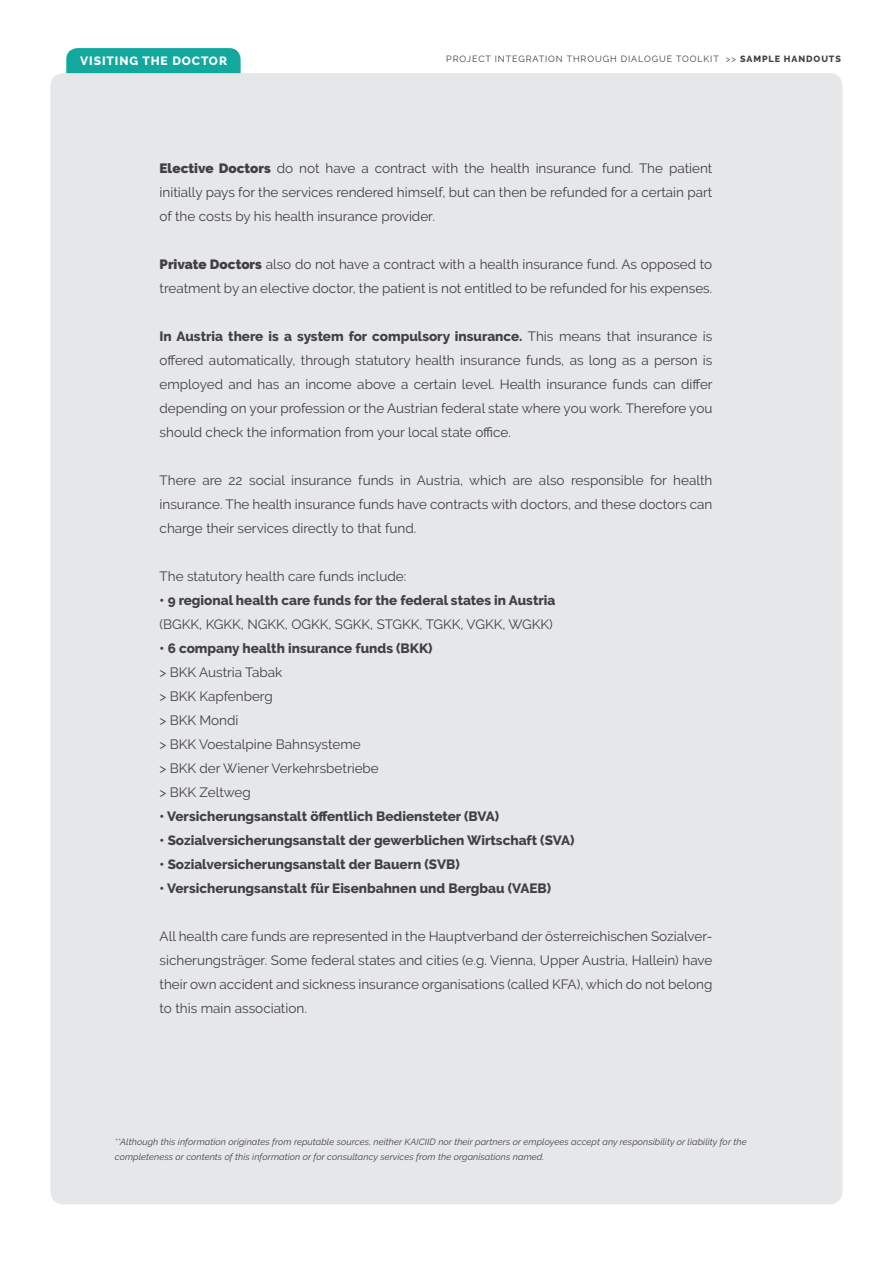
<style>
.page{position:relative;width:893px;height:1263px;background:#fff}
.page>*{position:absolute;margin:0;border:0;box-sizing:border-box;transform-origin:0 0}
.t1{font:13.5px/24px "Raleway";color:#414042;text-align:justify}
.t2{font:800 13.5px "Raleway";color:#414042}
.t3{font:800 12px "Raleway";letter-spacing:.075em;color:#fff}
.t4{font:italic 9px/15px "Raleway";letter-spacing:.01em;color:#414042}
.t5{font:9px "Raleway";letter-spacing:.1em;color:#414042}
.s1{font-weight:800}
.s2{font-weight:900}
</style>
<div class="page">
<div style="left:66px;top:48px;width:175px;height:65px;background:#13a89e;border-radius:11px"></div>
<div style="left:50px;top:73px;width:792px;height:1131px;background:#e6e7e8;border-radius:13px"></div>
<p class="t3" style="left:80px;top:54px;width:148px">VISITING THE DOCTOR</p>
<p class="t5" style="left:446px;top:54px;width:396px">PROJECT INTEGRATION THROUGH DIALOGUE TOOLKIT &gt;&gt; <span class="s1">SAMPLE HANDOUTS</span></p>
<p class="t1" style="left:160px;top:156px;width:554px"><span class="s2">Elective Doctors</span> do not have a contract with the health insurance fund. The patient initially pays for the services rendered himself, but can then be refunded for a certain part of the costs by his health insurance provider.</p>
<p class="t1" style="left:160px;top:252px;width:554px"><span class="s2">Private Doctors</span> also do not have a contract with a health insurance fund. As opposed to treatment by an elective doctor, the patient is not entitled to be refunded for his expenses.</p>
<p class="t1" style="left:160px;top:324px;width:555px"><span class="s1">In Austria there is a system for compulsory insurance.</span> This means that insurance is offered automatically, through statutory health insurance funds, as long as a person is employed and has an income above a certain level. Health insurance funds can differ depending on your profession or the Austrian federal state where you work. Therefore you should check the information from your local state office.</p>
<p class="t1" style="left:160px;top:468px;width:554px">There are 22 social insurance funds in Austria, which are also responsible for health insurance. The health insurance funds have contracts with doctors, and these doctors can charge their services directly to that fund.</p>
<p class="t1" style="left:160px;top:564px;width:248px">The statutory health care funds include:</p>
<p class="t2" style="left:160px;top:592px;width:397px">• 9 regional health care funds for the federal states in Austria</p>
<p class="t1" style="left:160px;top:612px;width:395px">(BGKK, KGKK, NGKK, OGKK, SGKK, STGKK, TGKK, VGKK, WGKK)</p>
<p class="t2" style="left:160px;top:640px;width:274px">• 6 company health insurance funds (BKK)</p>
<p class="t1" style="left:160px;top:660px;width:221px;text-align:left">&gt; BKK Austria Tabak<br>&gt; BKK Kapfenberg<br>&gt; BKK Mondi<br>&gt; BKK Voestalpine Bahnsysteme<br>&gt; BKK der Wiener Verkehrsbetriebe &gt; BKK Zeltweg</p>
<p class="t2" style="left:160px;top:808px;width:341px">• Versicherungsanstalt öffentlich Bediensteter (BVA)</p>
<p class="t2" style="left:160px;top:832px;width:416px">• Sozialversicherungsanstalt der gewerblichen Wirtschaft (SVA)</p>
<p class="t2" style="left:160px;top:856px;width:302px">• Sozialversicherungsanstalt der Bauern (SVB)</p>
<p class="t2" style="left:160px;top:880px;width:393px">• Versicherungsanstalt für Eisenbahnen und Bergbau (VAEB)</p>
<p class="t1" style="left:160px;top:924px;width:554px">All health care funds are represented in the Hauptverband der österreichischen Sozialver&shy;sicherungsträger. Some federal states and cities (e.g. Vienna, Upper Austria, Hallein) have their own accident and sickness insurance organisations (called KFA), which do not belong to this main association.</p>
<p class="t4" style="left:115px;top:1134px;width:633px">**Although this information originates from reputable sources, neither KAICIID nor their partners or employees accept any responsibility or liability for the completeness or contents of this information or for consultancy services from the organisations named.</p>
</div>
